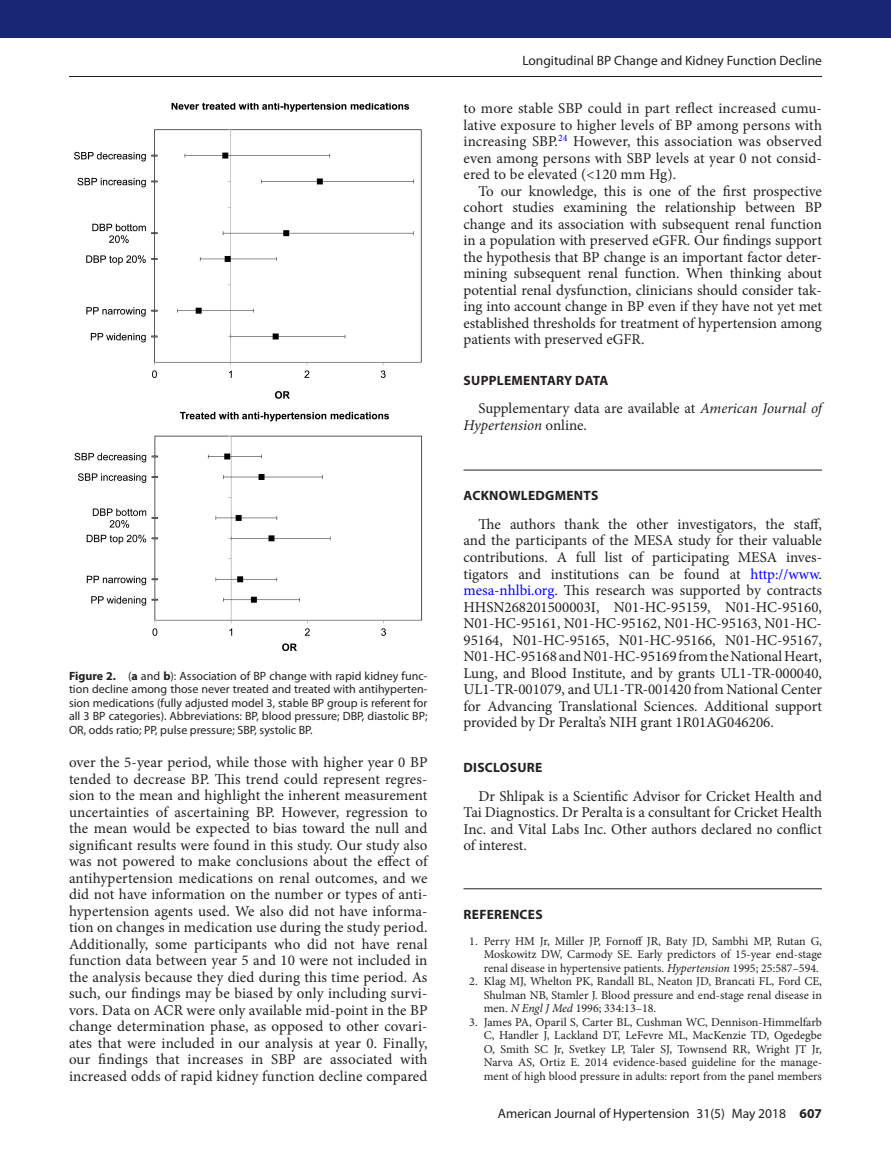
<style>
.page{position:relative;width:891px;height:1175px;background:#fff}
.page>*{position:absolute;margin:0;border:0;box-sizing:border-box;transform-origin:0 0}
.t1{font:15px/16.5px "Minion Pro";color:#231f20;text-align:justify}
.t2{font:13.5px "Myriad Pro";color:#231f20}
.t3{font:700 13.5px "Myriad Pro";letter-spacing:.02em;color:#231f20}
.t4{font:12px/13.5px "Minion Pro";color:#231f20;text-align:justify}
.t5{font:12px/13.5px "Myriad Pro";color:#231f20;text-align:justify}
.s1{font-weight:700}
.s2{font-style:italic}
.s3{color:#00f}
</style>
<div class="page">
<hr style="left:69px;top:76px;width:753px;height:1px;background:#231f20">
<div style="left:0;top:0;width:891px;height:38px;background:#192575"></div>
<hr style="left:463px;top:469px;width:359px;height:1px;background:#231f20">
<hr style="left:463px;top:888px;width:359px;height:1px;background:#231f20">
<img style="left:74px;top:102px;width:348px;height:549px">
<p class="t5" style="left:69px;top:668px;width:360px"><span class="s1">Figure 2.</span> (<span class="s1">a</span> and <span class="s1">b</span>): Association of BP change with rapid kidney func&shy;tion decline among those never treated and treated with antihyperten&shy;sion medications (fully adjusted model 3, stable BP group is referent for all 3 BP categories). Abbreviations: BP, blood pressure; DBP, diastolic BP; OR, odds ratio; PP, pulse pressure; SBP, systolic BP.</p>
<p class="t1" style="left:69px;top:754px;width:360px">over the 5-year period, while those with higher year 0 BP tended to decrease BP. This trend could represent regres&shy;sion to the mean and highlight the inherent measurement uncertainties of ascertaining BP. However, regression to the mean would be expected to bias toward the null and significant results were found in this study. Our study also was not powered to make conclusions about the effect of antihypertension medications on renal outcomes, and we did not have information on the number or types of anti&shy;hypertension agents used. We also did not have informa&shy;tion on changes in medication use during the study period.<br>Additionally, some participants who did not have renal function data between year 5 and 10 were not included in the analysis because they died during this time period. As such, our findings may be biased by only including survi&shy;vors. Data on ACR were only available mid-point in the BP change determination phase, as opposed to other covari&shy;ates that were included in our analysis at year 0. Finally, our findings that increases in SBP are associated with increased odds of rapid kidney function decline compared</p>
<p class="t2" style="left:522px;top:52px;width:301px">Longitudinal BP Change and Kidney Function Decline</p>
<p class="t1" style="left:463px;top:100px;width:360px">to more stable SBP could in part reflect increased cumu&shy;lative exposure to higher levels of BP among persons with increasing SBP.<sup>24</sup> However, this association was observed even among persons with SBP levels at year 0 not consid&shy;ered to be elevated (&lt;120 mm Hg).</p>
<p class="t1" style="left:463px;top:183px;width:360px;text-indent:15px">To our knowledge, this is one of the first prospective cohort studies examining the relationship between BP change and its association with subsequent renal function in a population with preserved eGFR. Our findings support the hypothesis that BP change is an important factor deter&shy;mining subsequent renal function. When thinking about potential renal dysfunction, clinicians should consider tak&shy;ing into account change in BP even if they have not yet met established thresholds for treatment of hypertension among patients with preserved eGFR.</p>
<p class="t3" style="left:464px;top:371px;width:146px">SUPPLEMENTARY DATA</p>
<p class="t1" style="left:463px;top:400px;width:360px;text-indent:15px">Supplementary data are available at <span class="s2">American Journal of<br>Hypertension</span> online.</p>
<p class="t3" style="left:464px;top:487px;width:136px">ACKNOWLEDGMENTS</p>
<p class="t1" style="left:463px;top:516px;width:360px;text-indent:15px">The authors thank the other investigators, the staff, and the participants of the MESA study for their valuable contributions. A full list of participating MESA inves&shy;tigators and institutions can be found at <span class="s3">http://www. mesa-nhlbi.org</span>. This research was supported by contracts HHSN268201500003I, N01-HC-95159, N01-HC-95160, N01-HC-95161, N01-HC-95162, N01-HC-95163, N01-HC-95164, N01-HC-95165, N01-HC-95166, N01-HC-95167, N01-HC-95168 and N01-HC-95169 from the National Heart, Lung, and Blood Institute, and by grants UL1-TR-000040, UL1-TR-001079, and UL1-TR-001420 from National Center for Advancing Translational Sciences. Additional support provided by Dr Peralta’s NIH grant 1R01AG046206.</p>
<p class="t3" style="left:464px;top:758px;width:80px">DISCLOSURE</p>
<p class="t1" style="left:463px;top:787px;width:360px;text-indent:15px">Dr Shlipak is a Scientific Advisor for Cricket Health and Tai Diagnostics. Dr Peralta is a consultant for Cricket Health Inc. and Vital Labs Inc. Other authors declared no conflict of interest.</p>
<p class="t3" style="left:464px;top:905px;width:81px">REFERENCES</p>
<p class="t4" style="left:484px;top:934px;width:340px;text-indent:-14px">1. Perry HM Jr, Miller JP, Fornoff JR, Baty JD, Sambhi MP, Rutan G, Moskowitz DW, Carmody SE. Early predictors of 15-year end-stage renal disease in hypertensive patients. <span class="s2">Hypertension</span> 1995; 25:587–594.</p>
<p class="t4" style="left:484px;top:974px;width:340px;text-indent:-14px">2. Klag MJ, Whelton PK, Randall BL, Neaton JD, Brancati FL, Ford CE, Shulman NB, Stamler J. Blood pressure and end-stage renal disease in men. <span class="s2">N Engl J Med</span> 1996; 334:13–18.</p>
<p class="t4" style="left:484px;top:1015px;width:340px;text-indent:-14px">3. James PA, Oparil S, Carter BL, Cushman WC, Dennison-Himmelfarb C, Handler J, Lackland DT, LeFevre ML, MacKenzie TD, Ogedegbe O, Smith SC Jr, Svetkey LP, Taler SJ, Townsend RR, Wright JT Jr, Narva AS, Ortiz E. 2014 evidence-based guideline for the manage&shy;ment of high blood pressure in adults: report from the panel members</p>
<p class="t2" style="left:498px;top:1105px;width:326px">American Journal of Hypertension 31(5) May 2018 <span class="s1">607</span></p>
</div>
